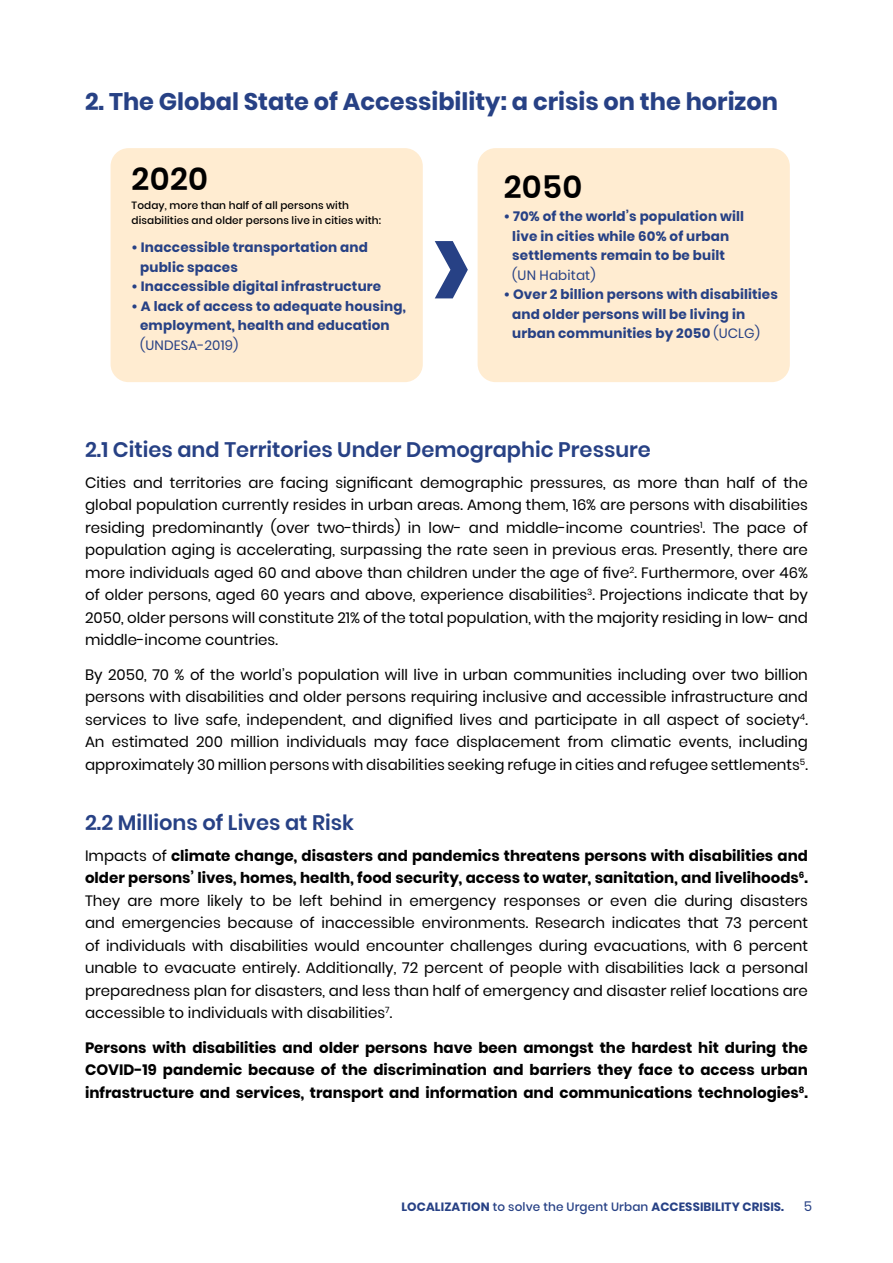
<style>
.page{position:relative;width:893px;height:1263px;background:#fff}
.page>*{position:absolute;margin:0;border:0;box-sizing:border-box;transform-origin:0 0}
.t1{font:600 31.5px "Poppins";letter-spacing:.01em;color:#000}
.t2{font:700 24px "Poppins";color:#274185}
.t3{font:600 21px "Poppins";color:#274185}
.t4{font:15px/22.5px "Poppins";color:#000;text-align:justify}
.t5{font:700 15px/22.5px "Poppins";color:#000;text-align:justify}
.t6{font:700 13.5px/19.5px "Poppins";letter-spacing:.01em;color:#274185}
.t7{font:13.5px "Poppins";letter-spacing:.01em;color:#274185}
.t8{font:700 12px "Poppins";letter-spacing:.01em;color:#274185}
.t9{font:500 10.5px/15px "Poppins";letter-spacing:.01em;color:#000}
.s1{font-weight:400}
.s2{font-weight:700}
.s3{font-weight:500}
</style>
<div class="page">
<div style="left:478px;top:148px;width:312px;height:234px;background:#ffecd1;border-radius:18px"></div>
<div style="left:111px;top:148px;width:312px;height:234px;background:#ffecd1;border-radius:18px"></div>
<svg style="left:435px;top:241px;width:33px;height:57px"></svg>
<h2 class="t2" style="left:85px;top:88px;width:694px">2. The Global State of Accessibility: a crisis on the horizon</h2>
<h1 class="t1" style="left:132px;top:161px;width:78px">2020</h1>
<p class="t9" style="left:132px;top:198px;width:251px">Today, more than half of all persons with disabilities and older persons live in cities with:</p>
<p class="t6" style="left:140px;top:238px;width:229px;text-indent:-9px">• Inaccessible transportation and public spaces</p>
<p class="t6" style="left:132px;top:277px;width:251px">• Inaccessible digital infrastructure</p>
<p class="t6" style="left:132px;top:296px;width:276px;text-align:center">• A lack of access to adequate housing, employment, health and education</p>
<p class="t7" style="left:140px;top:337px;width:100px">(UNDESA-2019)</p>
<h1 class="t1" style="left:504px;top:168px;width:80px">2050</h1>
<p class="t6" style="left:512px;top:207px;width:233px;text-indent:-9px">• 70% of the world’s population will live in cities while 60% of urban settlements remain to be built</p>
<p class="t7" style="left:512px;top:267px;width:85px">(UN Habitat)</p>
<p class="t6" style="left:512px;top:285px;width:267px;text-indent:-9px">• Over 2 billion persons with disabilities and older persons will be living in urban communities by 2050 <span class="s1">(UCLG)</span></p>
<h3 class="t3" style="left:85px;top:437px;width:567px">2.1 Cities and Territories Under Demographic Pressure</h3>
<p class="t4" style="left:85px;top:471px;width:724px">Cities and territories are facing significant demographic pressures, as more than half of the global population currently resides in urban areas. Among them, 16% are persons with disabilities residing predominantly (over two-thirds) in low- and middle-income countries<sup>1</sup>. The pace of population aging is accelerating, surpassing the rate seen in previous eras. Presently, there are more individuals aged 60 and above than children under the age of five<sup>2</sup>. Furthermore, over 46% of older persons, aged 60 years and above, experience disabilities<sup>3</sup>. Projections indicate that by 2050, older persons will constitute 21% of the total population, with the majority residing in low- and middle-income countries.</p>
<p class="t4" style="left:85px;top:663px;width:724px">By 2050, 70 % of the world’s population will live in urban communities including over two billion persons with disabilities and older persons requiring inclusive and accessible infrastructure and services to live safe, independent, and dignified lives and participate in all aspect of society<sup>4</sup>.<br>An estimated 200 million individuals may face displacement from climatic events, including approximately 30 million persons with disabilities seeking refuge in cities and refugee settlements<sup>5</sup>.</p>
<h3 class="t3" style="left:85px;top:810px;width:270px">2.2 Millions of Lives at Risk</h3>
<p class="t4" style="left:85px;top:844px;width:724px">Impacts of <span class="s2">climate change, disasters and pandemics threatens persons with disabilities and older persons’ lives, homes, health, food security, access to water, sanitation, and livelihoods</span><sup>6</sup><span class="s2">.<br></span>They are more likely to be left behind in emergency responses or even die during disasters and emergencies because of inaccessible environments. Research indicates that 73 percent of individuals with disabilities would encounter challenges during evacuations, with 6 percent unable to evacuate entirely. Additionally, 72 percent of people with disabilities lack a personal preparedness plan for disasters, and less than half of emergency and disaster relief locations are accessible to individuals with disabilities<sup>7</sup>.</p>
<p class="t5" style="left:85px;top:1036px;width:724px">Persons with disabilities and older persons have been amongst the hardest hit during the COVID-19 pandemic because of the discrimination and barriers they face to access urban infrastructure and services, transport and information and communications technologies<sup>8</sup>.</p>
<p class="t8" style="left:401px;top:1199px;width:384px">LOCALIZATION <span class="s3">to solve the Urgent Urban</span> ACCESSIBILITY CRISIS.</p>
<p class="t7" style="left:804px;top:1198px;width:10px">5</p>
</div>
